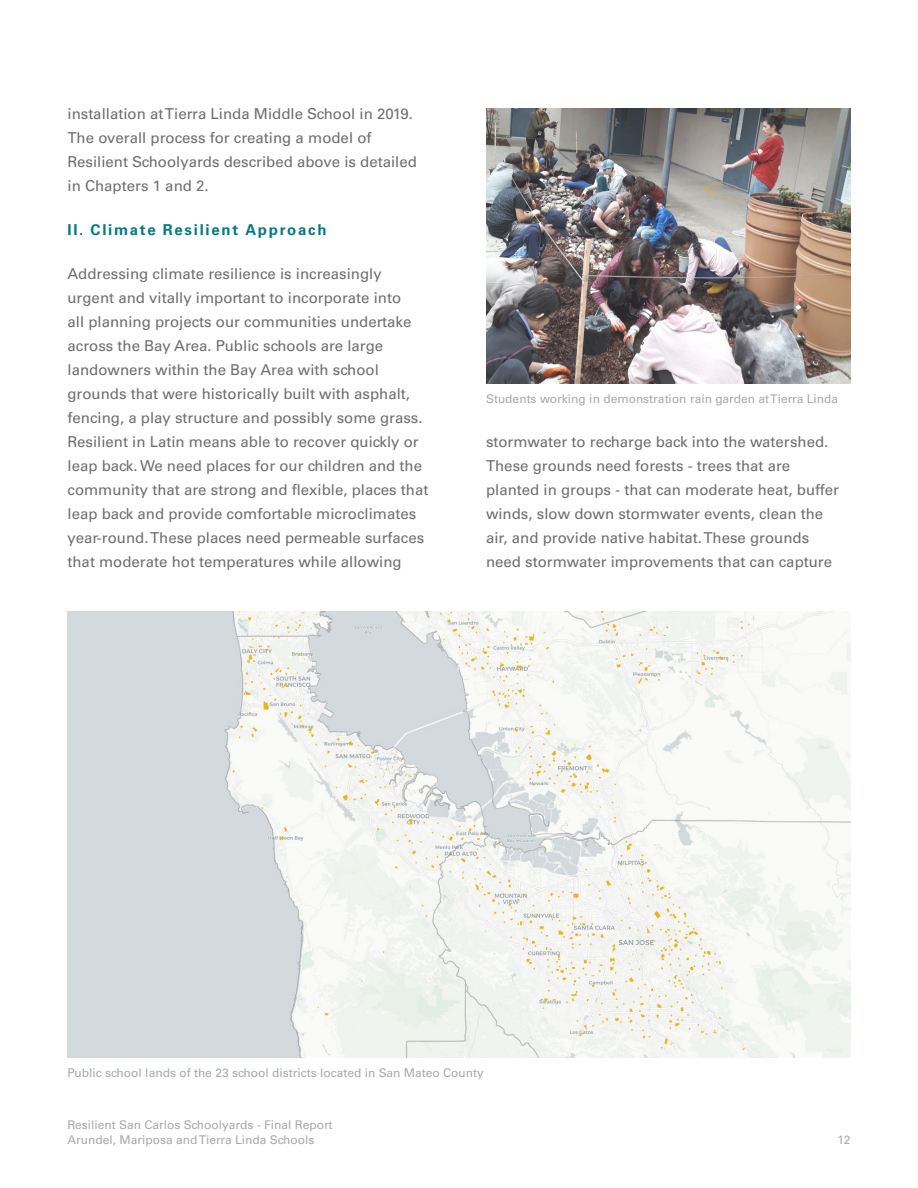
<style>
.page{position:relative;width:918px;height:1188px;background:#fff}
.page>*{position:absolute;margin:0;border:0;box-sizing:border-box;transform-origin:0 0}
.t1{font:15px/24px "Univers LT Std";color:#6d6e71}
.t2{font:700 15px "Univers LT Pro 65";letter-spacing:.115em;color:#047a83}
.t3{font:12px/14.4px "Univers LT Std";color:#a7a9ac}
</style>
<div class="page">
<img style="left:68px;top:611px;width:782px;height:446px">
<img style="left:486px;top:108px;width:364px;height:275px">
<p class="t1" style="left:68px;top:102px;width:351px">installation at Tierra Linda Middle School in 2019.<br>The overall process for creating a model of Resilient Schoolyards described above is detailed in Chapters 1 and 2.</p>
<p class="t2" style="left:68px;top:219px;width:261px">II. Climate Resilient Approach</p>
<p class="t1" style="left:68px;top:262px;width:362px">Addressing climate resilience is increasingly urgent and vitally important to incorporate into<br>all planning projects our communities undertake across the Bay Area. Public schools are large landowners within the Bay Area with school grounds that were historically built with asphalt, fencing, a play structure and possibly some grass.<br>Resilient in Latin means able to recover quickly or leap back. We need places for our children and the community that are strong and flexible, places that leap back and provide comfortable microclimates year-round. These places need permeable surfaces that moderate hot temperatures while allowing</p>
<p class="t3" style="left:486px;top:392px;width:354px">Students working in demonstration rain garden at Tierra Linda</p>
<p class="t1" style="left:486px;top:429px;width:354px">stormwater to recharge back into the watershed.<br>These grounds need forests - trees that are planted in groups - that can moderate heat, buffer winds, slow down stormwater events, clean the air, and provide native habitat. These grounds need stormwater improvements that can capture</p>
<p class="t3" style="left:68px;top:1065px;width:418px">Public school lands of the 23 school districts located in San Mateo County</p>
<p class="t3" style="left:68px;top:1118px;width:266px">Resilient San Carlos Schoolyards - Final Report<br>Arundel, Mariposa and Tierra Linda Schools</p>
<p class="t3" style="left:837px;top:1132px;width:15px">12</p>
</div>
